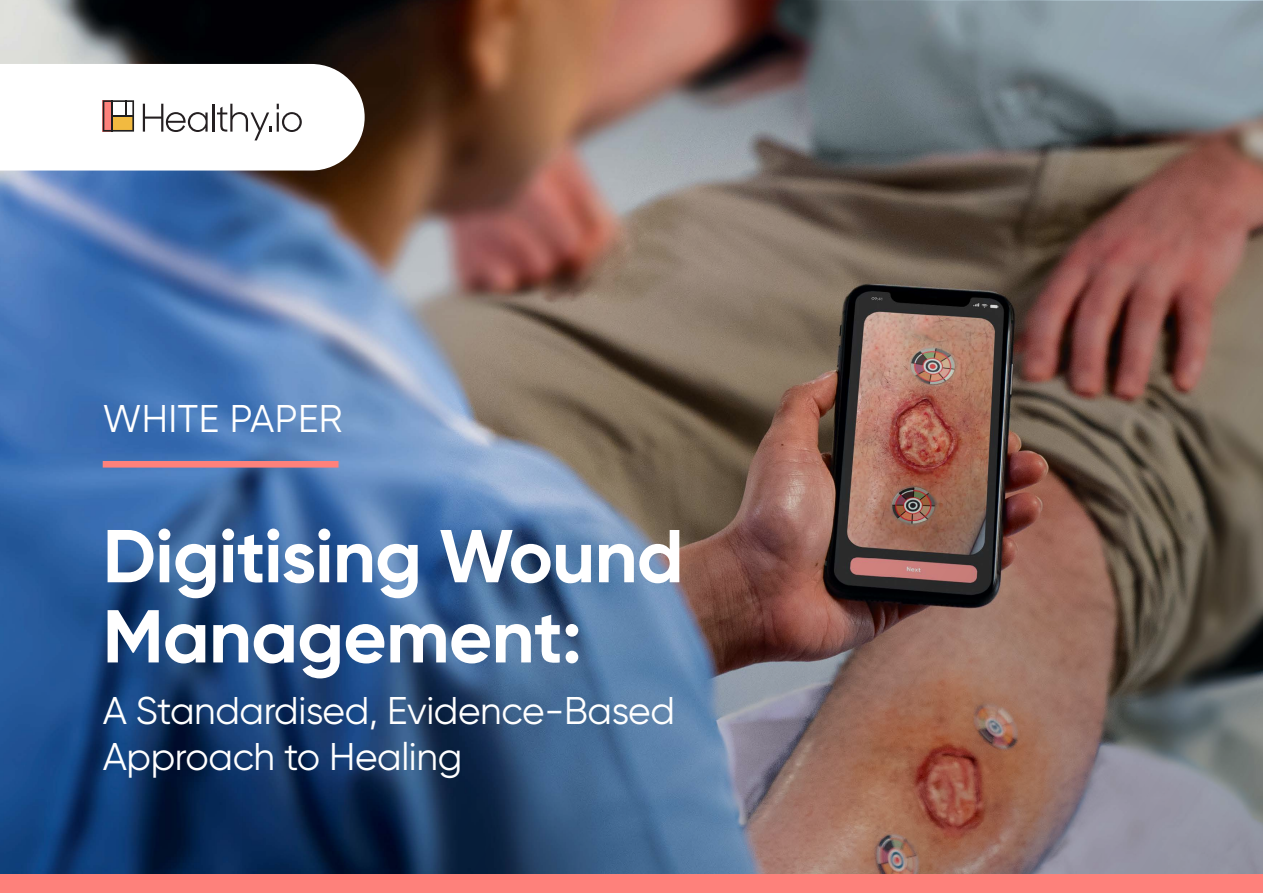
<style>
.page{position:relative;width:1263px;height:893px;background:#fff}
.page>*{position:absolute;margin:0;border:0;box-sizing:border-box;transform-origin:0 0}
.t1{font:700 74.7px/80.1px "Gilroy";letter-spacing:-.01em;color:#fff}
.t2{font:38.55px/46.3px "Gilroy";letter-spacing:-.01em;color:#fff}
.t3{font:38.55px "Gilroy";letter-spacing:.01em;color:#fff}
</style>
<div class="page">
<img style="left:0;top:0;width:1263px;height:874px">
<img style="left:243px;top:1px;width:1020px;height:873px">
<div style="left:0;top:874px;width:1263px;height:19px;background:#fe817b"></div>
<svg style="left:0;top:64px;width:365px;height:107px"></svg>
<hr style="left:112px;top:115px;width:21px;height:2px;background:#211f1f">
<div style="left:103px;top:461px;width:235px;height:7px;background:#fe817b"></div>
<p class="t3" style="left:103px;top:395px;width:241px">WHITE PAPER</p>
<h1 class="t1" style="left:103px;top:516px;width:582px">Digitising Wound<br>Management:</h1>
<p class="t2" style="left:103px;top:687px;width:574px">A Standardised, Evidence-Based<br>Approach to Healing</p>
</div>
